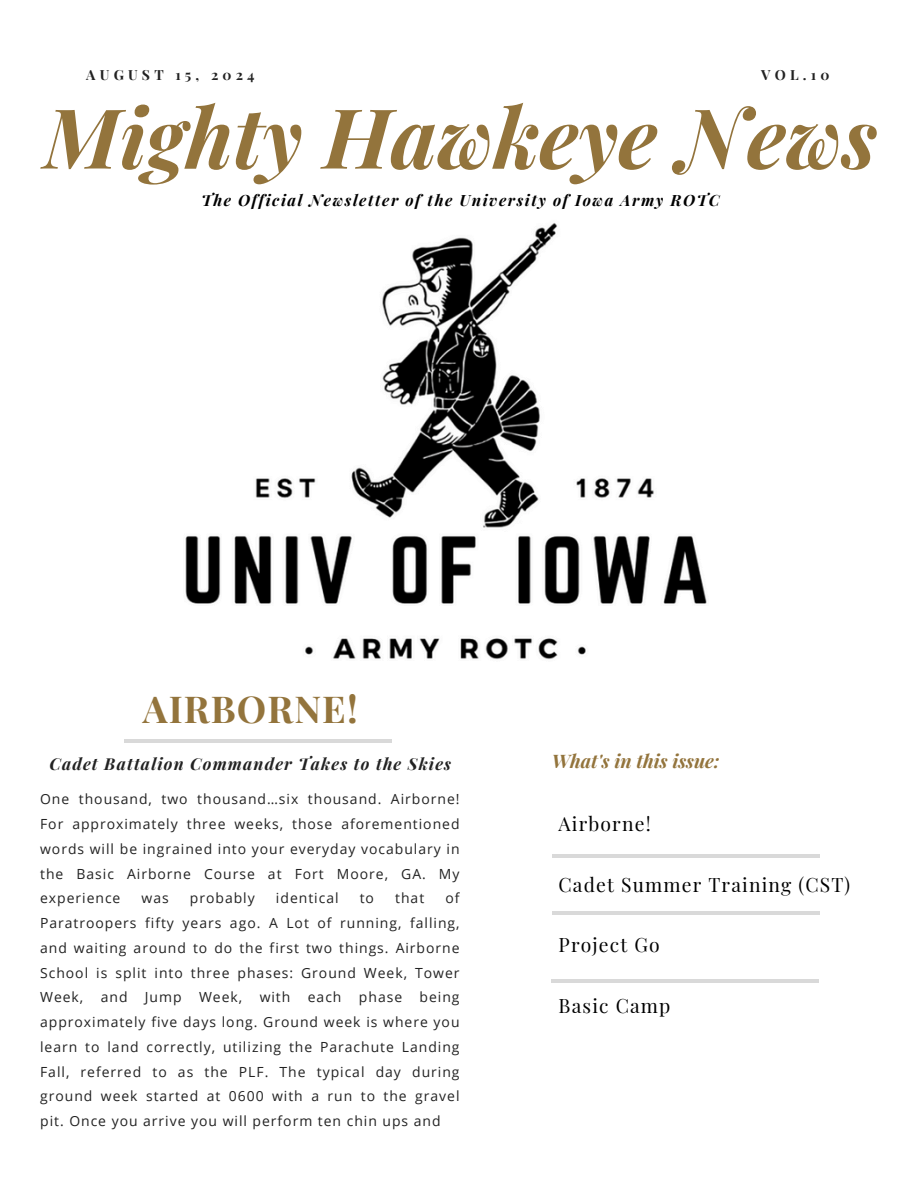
<style>
.page{position:relative;width:918px;height:1188px;background:#fff}
.page>*{position:absolute;margin:0;border:0;box-sizing:border-box;transform-origin:0 0}
.t1{font:italic 700 83.1px "Playfair Display";color:#93743c}
.t2{font:700 37.2px "Playfair Display";letter-spacing:.03em;color:#93743c}
.t3{font:19.35px "Playfair Display";letter-spacing:.06em;color:#000}
.t4{font:italic 700 18.6px "Playfair Display";color:#93743c}
.t5{font:italic 700 16.5px "Playfair Display";letter-spacing:.07em;color:#222}
.t6{font:italic 700 15.6px "Playfair Display";letter-spacing:.1em;color:#000}
.t7{font:13.95px/24.8px "Open Sans";letter-spacing:.07em;color:#222;text-align:justify}
.t8{font:700 13.95px "Playfair Display";letter-spacing:.3em;color:#222}
</style>
<div class="page">
<hr style="left:552px;top:912px;width:268px;height:3px;background:#000">
<img style="left:185px;top:223px;width:522px;height:437px">
<hr style="left:552px;top:854px;width:268px;height:3px;background:#000">
<hr style="left:551px;top:979px;width:267px;height:3px;background:#000">
<hr style="left:124px;top:739px;width:268px;height:4px;background:#d9d9d9">
<h1 class="t8" style="left:86px;top:65px;width:170px">AUGUST 15, 2024</h1>
<h6 class="t8" style="left:761px;top:65px;width:70px">VOL.10</h6>
<h5 class="t1" style="left:44px;top:79px;width:835px">Mighty Hawkeye News</h5>
<h5 class="t6" style="left:201px;top:189px;width:520px">The Official Newsletter of the University of Iowa Army ROTC</h5>
<h4 class="t2" style="left:143px;top:683px;width:216px">AIRBORNE!</h4>
<h4 class="t5" style="left:49px;top:752px;width:403px">Cadet Battalion Commander Takes to the Skies</h4>
<h4 class="t7" style="left:40px;top:787px;width:421px">One thousand, two thousand…six thousand. Airborne!<br>For approximately three weeks, those aforementioned words will be ingrained into your everyday vocabulary in the Basic Airborne Course at Fort Moore, GA. My experience</h4>
<h4 class="t7" style="left:40px;top:886px;width:421px;text-indent:405px">of Paratroopers fifty years ago. A Lot of running, falling, and waiting around to do the first two things. Airborne School is split into three phases: Ground Week, Tower Week, and Jump Week, with each phase being approximately five days long. Ground week is where you learn to land correctly, utilizing the Parachute Landing Fall, referred to as the PLF. The typical day during ground week started at 0600 with a run to the gravel pit. Once you arrive you will perform ten chin ups and</h4>
<h4 class="t7" style="left:142px;top:886px;width:29px">was</h4>
<h4 class="t7" style="left:190px;top:886px;width:66px">probably</h4>
<h4 class="t7" style="left:276px;top:886px;width:64px">identical</h4>
<h4 class="t7" style="left:360px;top:886px;width:16px">to</h4>
<h4 class="t7" style="left:395px;top:886px;width:31px">that</h4>
<h3 class="t4" style="left:552px;top:748px;width:169px">What's in this issue:</h3>
<h2 class="t3" style="left:559px;top:810px;width:94px">Airborne!</h2>
<h6 class="t3" style="left:559px;top:871px;width:293px">Cadet Summer Training (CST)</h6>
<p class="t3" style="left:559px;top:931px;width:103px">Project Go</p>
<h4 class="t3" style="left:559px;top:992px;width:113px">Basic Camp</h4>
</div>
